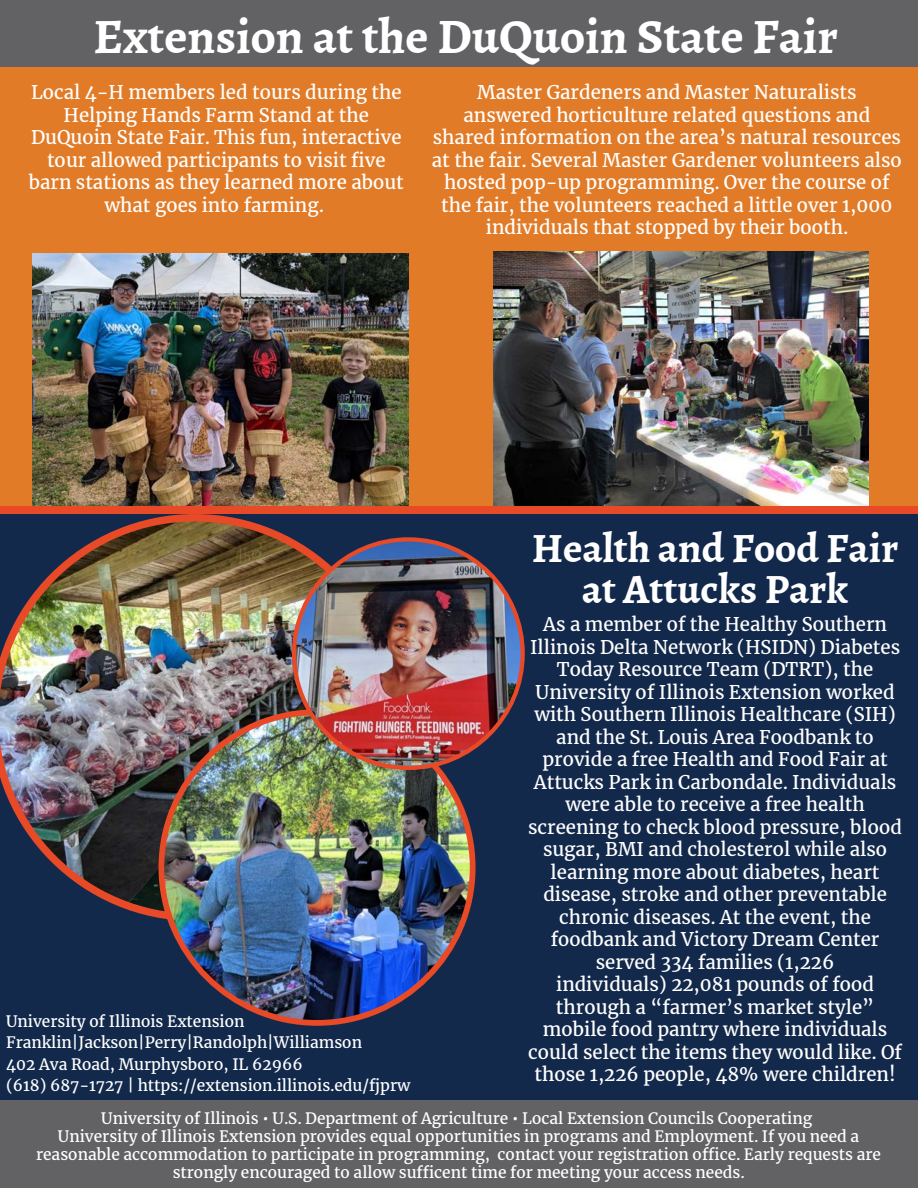
<style>
.page{position:relative;width:918px;height:1188px;background:#13294b}
.page>*{position:absolute;margin:0;border:0;box-sizing:border-box;transform-origin:0 0}
.t1{font:700 49.8px "Sahitya";color:#fff}
.t2{font:700 42px/40.5px "Sahitya";color:#fff;text-align:center}
.t3{font:18.75px/22.5px "Merriweather";color:#fff;text-align:center}
.t4{font:15.6px/18px "Merriweather";color:#fff;text-align:center}
</style>
<div class="page">
<div style="left:0;top:1100px;width:918px;height:88px;background:#626265"></div>
<div style="left:0;top:0;width:918px;height:512px;background:#e17b27"></div>
<div style="left:0;top:0;width:918px;height:67px;background:#626265"></div>
<img style="left:32px;top:254px;width:376px;height:252px">
<img style="left:493px;top:251px;width:376px;height:255px">
<div style="left:0;top:506px;width:918px;height:8px;background:#e84a27"></div>
<img style="left:0;top:514px;width:292px;height:404px">
<img style="left:159px;top:709px;width:317px;height:317px">
<img style="left:292px;top:537px;width:233px;height:233px">
<h1 class="t1" style="left:93px;top:-2px;width:746px">Extension at the DuQuoin State Fair</h1>
<p class="t3" style="left:29px;top:81px;width:377px">Local 4-H members led tours during the Helping Hands Farm Stand at the DuQuoin State Fair. This fun, interactive tour allowed participants to visit five barn stations as they learned more about what goes into farming.</p>
<p class="t3" style="left:432px;top:81px;width:471px">Master Gardeners and Master Naturalists answered horticulture related questions and shared information on the area’s natural resources at the fair. Several Master Gardener volunteers also hosted pop-up programming. Over the course of the fair, the volunteers reached a little over 1,000 individuals that stopped by their booth.</p>
<p class="t4" style="left:6px;top:1011px;width:406px;line-height:21.3px;text-align:left">University of Illinois Extension Franklin|Jackson|Perry|Randolph|Williamson<br>402 Ava Road, Murphysboro, IL 62966<br>(618) 687-1727 | https://extension.illinois.edu/fjprw</p>
<h2 class="t2" style="left:532px;top:528px;width:368px">Health and Food Fair at Attucks Park</h2>
<p class="t3" style="left:528px;top:613px;width:375px">As a member of the Healthy Southern Illinois Delta Network (HSIDN) Diabetes Today Resource Team (DTRT), the University of Illinois Extension worked with Southern Illinois Healthcare (SIH) and the St. Louis Area Foodbank to provide a free Health and Food Fair at Attucks Park in Carbondale. Individuals were able to receive a free health screening to check blood pressure, blood sugar, BMI and cholesterol while also learning more about diabetes, heart disease, stroke and other preventable chronic diseases. At the event, the foodbank and Victory Dream Center served 334 families (1,226<br>individuals) 22,081 pounds of food through a “farmer’s market style” mobile food pantry where individuals could select the items they would like. Of those 1,226 people, 48% were children!</p>
<p class="t4" style="left:36px;top:1110px;width:847px">University of Illinois • U.S. Department of Agriculture • Local Extension Councils Cooperating<br>University of Illinois Extension provides equal opportunities in programs and Employment. If you need a reasonable accommodation to participate in programming, contact your registration office. Early requests are strongly encouraged to allow sufficent time for meeting your access needs.</p>
</div>
